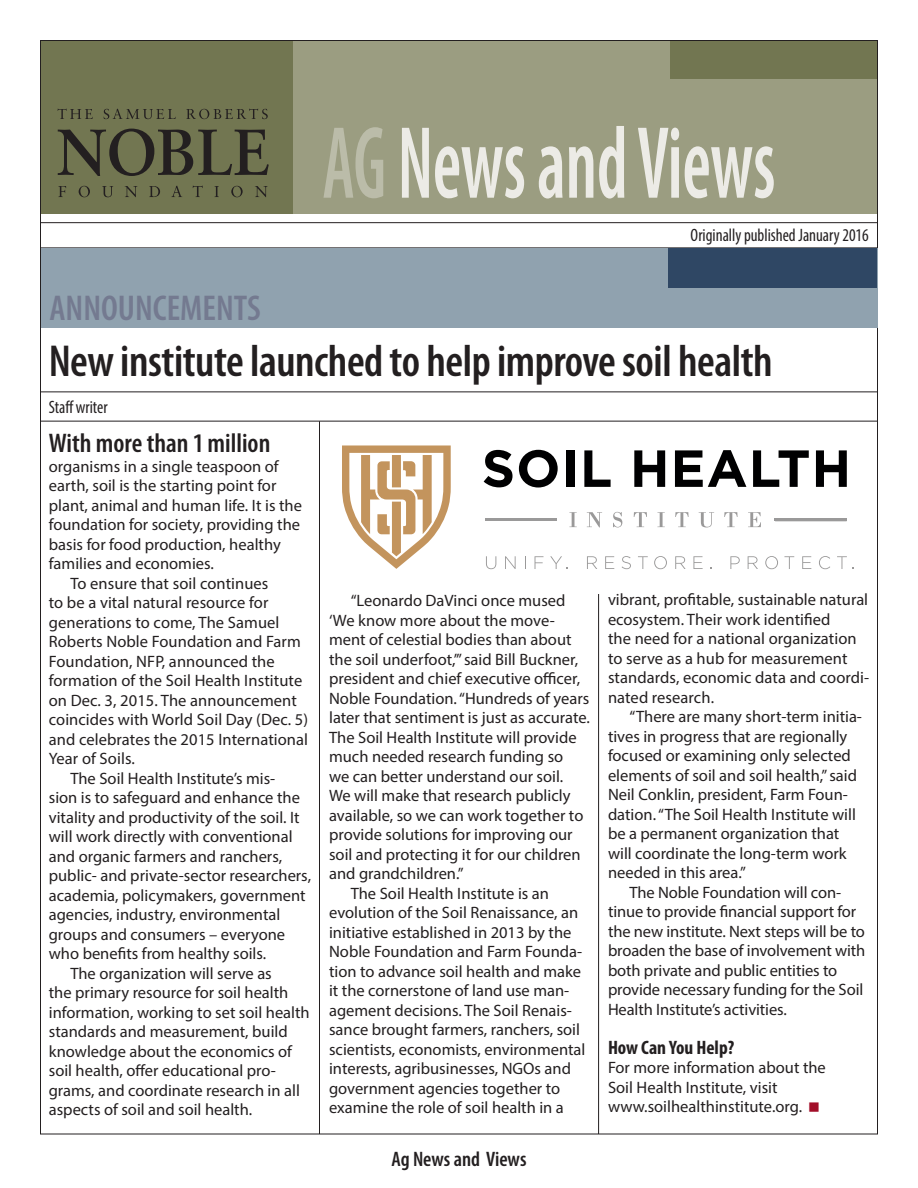
<style>
.page{position:relative;width:918px;height:1188px;background:#fff}
.page>*{position:absolute;margin:0;border:0;box-sizing:border-box;transform-origin:0 0}
.t1{font:600 condensed 103.65px "Myriad Pro";color:#ecebe6;scale:.69 1}
.t2{font:600 condensed 45px "Myriad Pro";letter-spacing:-.01em;color:#231f20}
.t3{font:600 condensed 36px "Myriad Pro";color:#747a90}
.Body_Text-1st_Paragr{font:600 condensed 27px "Myriad Pro";color:#231f20}
.t4{font:600 condensed 21px "Myriad Pro";color:#231f20}
.Headings_inside_stor{font:700 condensed 19.5px "Myriad Pro";color:#231f20}
.VOL_DATE{font:condensed 18px "Myriad Pro";color:#231f20;scale:.95 1}
.BACKCOVERADDRESS{font:condensed 18px "Myriad Pro";color:#231f20;scale:.95 1}
.Body_Text{font:16.5px/19.5px "Myriad Pro";color:#231f20}
.Body_Text-1st_Paragr-2{font:16.5px/19.5px "Myriad Pro";color:#231f20}
.s1{color:#bbbca9}
</style>
<div class="page">
<div style="left:293px;top:40px;width:585px;height:174px;background:#9b9d81"></div>
<div style="left:670px;top:40px;width:208px;height:40px;background:#727651"></div>
<div style="left:40px;top:40px;width:253px;height:174px;background:#727651"></div>
<hr style="left:40px;top:222px;width:838px;height:1px;background:#231f20">
<hr style="left:40px;top:421px;width:838px;height:1px;background:#231f20">
<svg style="left:58px;top:109px;width:35px;height:10px"></svg>
<svg style="left:104px;top:109px;width:72px;height:10px"></svg>
<svg style="left:186px;top:109px;width:82px;height:10px"></svg>
<svg style="left:58px;top:129px;width:211px;height:47px"></svg>
<svg style="left:58px;top:186px;width:8px;height:11px"></svg>
<svg style="left:79px;top:186px;width:11px;height:11px"></svg>
<svg style="left:102px;top:186px;width:11px;height:11px"></svg>
<svg style="left:125px;top:186px;width:12px;height:11px"></svg>
<svg style="left:149px;top:186px;width:11px;height:11px"></svg>
<svg style="left:171px;top:186px;width:11px;height:11px"></svg>
<svg style="left:193px;top:186px;width:10px;height:11px"></svg>
<svg style="left:214px;top:186px;width:5px;height:11px"></svg>
<svg style="left:231px;top:186px;width:12px;height:11px"></svg>
<svg style="left:255px;top:186px;width:13px;height:11px"></svg>
<hr style="left:40px;top:392px;width:838px;height:1px;background:#231f20">
<hr style="left:319px;top:421px;width:1px;height:713px;background:#231f20">
<hr style="left:598px;top:594px;width:1px;height:540px;background:#231f20">
<svg style="left:342px;top:445px;width:109px;height:124px"></svg>
<svg style="left:484px;top:450px;width:29px;height:37px"></svg>
<svg style="left:519px;top:450px;width:39px;height:38px"></svg>
<div style="left:566px;top:450px;width:8px;height:37px;background:#000001"></div>
<svg style="left:584px;top:450px;width:27px;height:37px"></svg>
<svg style="left:634px;top:450px;width:31px;height:37px"></svg>
<svg style="left:675px;top:450px;width:71px;height:37px"></svg>
<svg style="left:753px;top:450px;width:56px;height:37px"></svg>
<svg style="left:816px;top:450px;width:31px;height:37px"></svg>
<svg style="left:569px;top:512px;width:8px;height:15px"></svg>
<svg style="left:587px;top:512px;width:15px;height:15px"></svg>
<svg style="left:613px;top:512px;width:9px;height:15px"></svg>
<svg style="left:634px;top:512px;width:13px;height:15px"></svg>
<svg style="left:657px;top:512px;width:8px;height:15px"></svg>
<svg style="left:675px;top:512px;width:14px;height:15px"></svg>
<svg style="left:699px;top:512px;width:15px;height:15px"></svg>
<svg style="left:724px;top:512px;width:14px;height:15px"></svg>
<svg style="left:748px;top:512px;width:13px;height:15px"></svg>
<hr style="left:774px;top:519px;width:73px;height:2px;background:#9a9999">
<hr style="left:485px;top:519px;width:72px;height:2px;background:#9a9999">
<svg style="left:486px;top:556px;width:10px;height:13px"></svg>
<svg style="left:505px;top:556px;width:11px;height:13px"></svg>
<svg style="left:525px;top:556px;width:1px;height:13px"></svg>
<svg style="left:535px;top:556px;width:8px;height:13px"></svg>
<svg style="left:550px;top:556px;width:18px;height:13px"></svg>
<svg style="left:730px;top:556px;width:10px;height:13px"></svg>
<svg style="left:748px;top:556px;width:10px;height:13px"></svg>
<svg style="left:765px;top:556px;width:13px;height:13px"></svg>
<svg style="left:784px;top:556px;width:10px;height:13px"></svg>
<svg style="left:802px;top:556px;width:9px;height:13px"></svg>
<svg style="left:819px;top:556px;width:11px;height:13px"></svg>
<svg style="left:837px;top:556px;width:10px;height:13px"></svg>
<svg style="left:587px;top:556px;width:10px;height:13px"></svg>
<svg style="left:605px;top:556px;width:9px;height:13px"></svg>
<svg style="left:622px;top:556px;width:9px;height:13px"></svg>
<svg style="left:638px;top:556px;width:10px;height:13px"></svg>
<svg style="left:654px;top:556px;width:13px;height:13px"></svg>
<svg style="left:675px;top:556px;width:11px;height:13px"></svg>
<svg style="left:693px;top:556px;width:10px;height:13px"></svg>
<div style="left:41px;top:248px;width:836px;height:80px;background:#90a2af"></div>
<div style="left:669px;top:248px;width:208px;height:40px;background:#2f4764"></div>
<p class="t3" style="left:50px;top:286px;width:213px">ANNOUNCEMENTS</p>
<h1 class="t1" style="left:322px;top:99px;width:658px"><span class="s1">AG</span> News and Views</h1>
<p class="VOL_DATE" style="left:691px;top:224px;width:189px">Originally published January 2016</p>
<p class="t2" style="left:49px;top:334px;width:726px">New institute launched to help improve soil health</p>
<p class="BACKCOVERADDRESS" style="left:49px;top:397px;width:63px">Staff writer</p>
<p class="Body_Text-1st_Paragr" style="left:49px;top:427px;width:223px">With more than 1million</p>
<p class="Body_Text-1st_Paragr-2" style="left:49px;top:456px;width:255px">organisms in a single teaspoon of earth, soil is the starting point for plant, animal and human life. It is the foundation for society, providing the basis for food production, healthy families and economies.</p>
<p class="Body_Text" style="left:49px;top:573px;width:261px;text-indent:22px">To ensure that soil continues<br>to be a vital natural resource for generations to come, The Samuel<br>Roberts Noble Foundation and Farm<br>Foundation, NFP, announced the formation of the Soil Health Institute on Dec. 3, 2015. The announcement coincides with World Soil Day (Dec. 5) and celebrates the 2015 International<br>Year of Soils.</p>
<p class="Body_Text" style="left:49px;top:768px;width:264px;text-indent:22px">The Soil Health Institute’s mis-<br>sion is to safeguard and enhance the vitality and productivity of the soil. It will work directly with conventional and organic farmers and ranchers, public- and private-sector researchers, academia, policymakers, government agencies, industry, environmental groups and consumers – everyone who benefits from healthy soils.</p>
<p class="Body_Text" style="left:49px;top:963px;width:262px;text-indent:22px">The organization will serve as<br>the primary resource for soil health information, working to set soil health standards and measurement, build knowledge about the economics of soil health, offer educational pro&shy;grams, and coordinate research in all aspects of soil and soil health.</p>
<p class="Body_Text" style="left:329px;top:591px;width:262px;text-indent:22px">“Leonardo DaVinci once mused ‘We know more about the move&shy;ment of celestial bodies than about the soil underfoot,’” said Bill Buckner, president and chief executive officer, Noble Foundation. “Hundreds of years later that sentiment is just as accurate.<br>The Soil Health Institute will provide much needed research funding so<br>we can better understand our soil.<br>We will make that research publicly available, so we can work together to provide solutions for improving our soil and protecting it for our children and grandchildren.”</p>
<p class="Body_Text" style="left:329px;top:883px;width:258px;text-indent:22px">The Soil Health Institute is an evolution of the Soil Renaissance, an initiative established in 2013 by the Noble Foundation and Farm Founda&shy;tion to advance soil health and make it the cornerstone of land use man&shy;agement decisions. The Soil Renais&shy;sance brought farmers, ranchers, soil scientists, economists, environmental interests, agribusinesses, NGOs and government agencies together to examine the role of soil health in a</p>
<p class="t4" style="left:391px;top:1146px;width:137px">Ag News and Views</p>
<p class="Body_Text" style="left:608px;top:590px;width:263px">vibrant, profitable, sustainable natural ecosystem. Their work identified<br>the need for a national organization to serve as a hub for measurement standards, economic data and coordi&shy;nated research.</p>
<p class="Body_Text" style="left:608px;top:707px;width:256px;text-indent:22px">“There are many short-term initia&shy;tives in progress that are regionally focused or examining only selected elements of soil and soil health,” said Neil Conklin, president, Farm Foun&shy;dation. “The Soil Health Institute will be a permanent organization that will coordinate the long-term work needed in this area.”</p>
<p class="Body_Text" style="left:608px;top:882px;width:259px;text-indent:22px">The Noble Foundation will con&shy;tinue to provide financial support for the new institute. Next steps will be to broaden the base of involvement with both private and public entities to provide necessary funding for the Soil Health Institute’s activities.</p>
<p class="Headings_inside_stor" style="left:608px;top:1035px;width:128px">How Can You Help?</p>
<p class="Body_Text-1st_Paragr-2" style="left:608px;top:1058px;width:219px">For more information about the<br>Soil Health Institute, visit www.soilhealthinstitute.org.</p>
</div>
